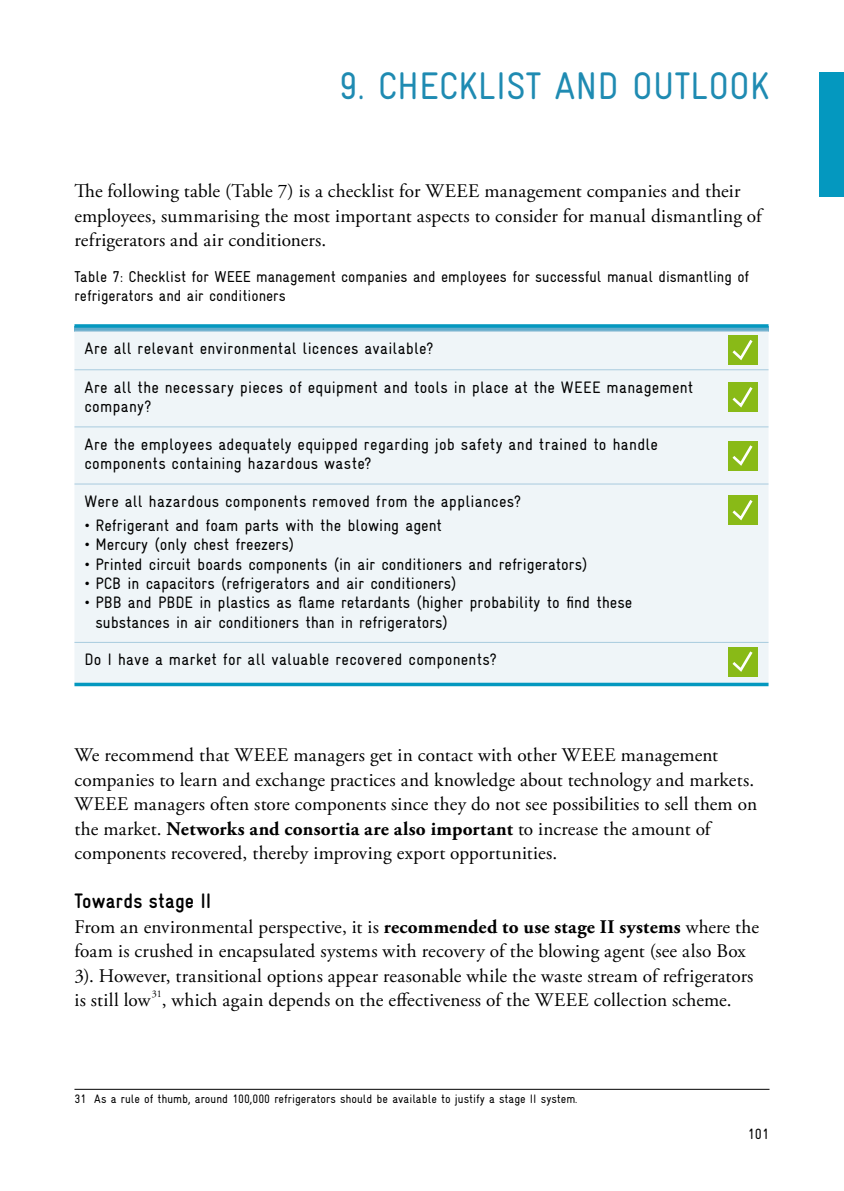
<style>
.page{position:relative;width:844px;height:1191px;background:#fff}
.page>*{position:absolute;margin:0;border:0;box-sizing:border-box;transform-origin:0 0}
.t1{font:condensed 38.5px "Gravur";color:#1f8bb2}
.H_1_1_1{font:700 condensed 21px "Gravur";letter-spacing:.005em;color:#000}
.Copytext{font:19.25px/24.5px "Adobe Garamond Pro";letter-spacing:.01em;color:#000}
.tabelle_text{font:condensed 16.62px/19.2px "Gravur";letter-spacing:.005em;color:#000}
.Headline_Figure{font:condensed 15.75px/19.2px "Gravur";color:#000}
.t2{font:condensed 14.88px "Gravur";color:#000}
.Fussnotentext{font:condensed 12.25px "Gravur";color:#000}
.Copytext-2{font:10.15px "Adobe Garamond Pro";color:#000}
.s1{font-weight:700}
</style>
<div class="page">
<div style="left:819px;top:72px;width:24px;height:125px;background:#0498bf"></div>
<div style="left:74px;top:326px;width:694px;height:5px;background:#63accb"></div>
<div style="left:74px;top:332px;width:694px;height:350px;background:#eff5f8"></div>
<hr style="left:74px;top:331px;width:694px;height:1px;background:#a8cbde">
<hr style="left:74px;top:369px;width:694px;height:1px;background:#a8cbde">
<hr style="left:74px;top:426px;width:694px;height:1px;background:#a8cbde">
<hr style="left:74px;top:483px;width:694px;height:1px;background:#a8cbde">
<hr style="left:74px;top:642px;width:694px;height:1px;background:#a8cbde">
<svg style="left:74px;top:324px;width:694px;height:4px;background:#179ec3"></svg>
<svg style="left:74px;top:682px;width:694px;height:4px;background:#2ea8c9"></svg>
<div style="left:727px;top:335px;width:30px;height:30px;background:#89ba17"></div>
<svg style="left:732px;top:340px;width:21px;height:21px"></svg>
<div style="left:727px;top:382px;width:30px;height:30px;background:#89ba17"></div>
<svg style="left:732px;top:387px;width:21px;height:21px"></svg>
<div style="left:727px;top:441px;width:30px;height:29px;background:#89ba17"></div>
<svg style="left:732px;top:445px;width:21px;height:21px"></svg>
<div style="left:727px;top:495px;width:30px;height:30px;background:#89ba17"></div>
<svg style="left:732px;top:500px;width:21px;height:21px"></svg>
<div style="left:727px;top:647px;width:30px;height:29px;background:#89ba17"></div>
<svg style="left:732px;top:651px;width:21px;height:21px"></svg>
<hr style="left:74px;top:1088px;width:695px;height:1px;background:#000">
<h1 class="t1" style="left:339px;top:65px;width:431px">9. CHECKLIST AND OUTLOOK</h1>
<p class="Copytext" style="left:74px;top:180px;width:688px">The following table (Table 7) is a checklist for WEEE management companies and their employees, summarising the most important aspects to consider for manual dismantling of refrigerators and air conditioners.</p>
<p class="Headline_Figure" style="left:74px;top:266px;width:676px">Table 7: Checklist for WEEE management companies and employees for successful manual dismantling of refrigerators and air conditioners</p>
<p class="tabelle_text" style="left:84px;top:339px;width:350px">Are all relevant environmental licences available?</p>
<p class="tabelle_text" style="left:84px;top:377px;width:610px">Are all the necessary pieces of equipment and tools in place at the WEEE management company?</p>
<p class="tabelle_text" style="left:84px;top:434px;width:575px">Are the employees adequately equipped regarding job safety and trained to handle components containing hazardous waste?</p>
<p class="tabelle_text" style="left:84px;top:492px;width:438px">Were all hazardous components removed from the appliances?</p>
<p class="tabelle_text" style="left:84px;top:516px;width:359px">• Refrigerant and foam parts with the blowing agent</p>
<p class="tabelle_text" style="left:84px;top:535px;width:211px">• Mercury (only chest freezers)</p>
<p class="tabelle_text" style="left:84px;top:554px;width:504px">• Printed circuit boards components (in air conditioners and refrigerators)</p>
<p class="tabelle_text" style="left:84px;top:573px;width:373px">• PCB in capacitors (refrigerators and air conditioners)</p>
<p class="tabelle_text" style="left:95px;top:593px;width:538px;text-indent:-11px">• PBB and PBDE in plastics as flame retardants (higher probability to find these substances in air conditioners than in refrigerators)</p>
<p class="tabelle_text" style="left:84px;top:650px;width:414px">Do I have a market for all valuable recovered components?</p>
<p class="Copytext" style="left:74px;top:743px;width:684px">We recommend that WEEE managers get in contact with other WEEE management companies to learn and exchange practices and knowledge about technology and markets.<br>WEEE managers often store components since they do not see possibilities to sell them on the market. <span class="s1">Networks and consortia are also important</span> to increase the amount of components recovered, thereby improving export opportunities.</p>
<p class="H_1_1_1" style="left:74px;top:889px;width:138px">Towards stage II</p>
<p class="Copytext" style="left:74px;top:915px;width:686px">From an environmental perspective, it is <span class="s1">recommended to use stage II systems</span> where the foam is crushed in encapsulated systems with recovery of the blowing agent (see also Box 3). However, transitional options appear reasonable while the waste stream of refrigerators is still low</p>
<p class="Copytext-2" style="left:152px;top:987px;width:11px">31</p>
<p class="Copytext" style="left:162px;top:988px;width:571px">, which again depends on the effectiveness of the WEEE collection scheme.</p>
<p class="Fussnotentext" style="left:74px;top:1092px;width:504px">31 As a rule of thumb, around 100,000 refrigerators should be available to justify a stage II system.</p>
<p class="t2" style="left:747px;top:1125px;width:23px">101</p>
</div>
